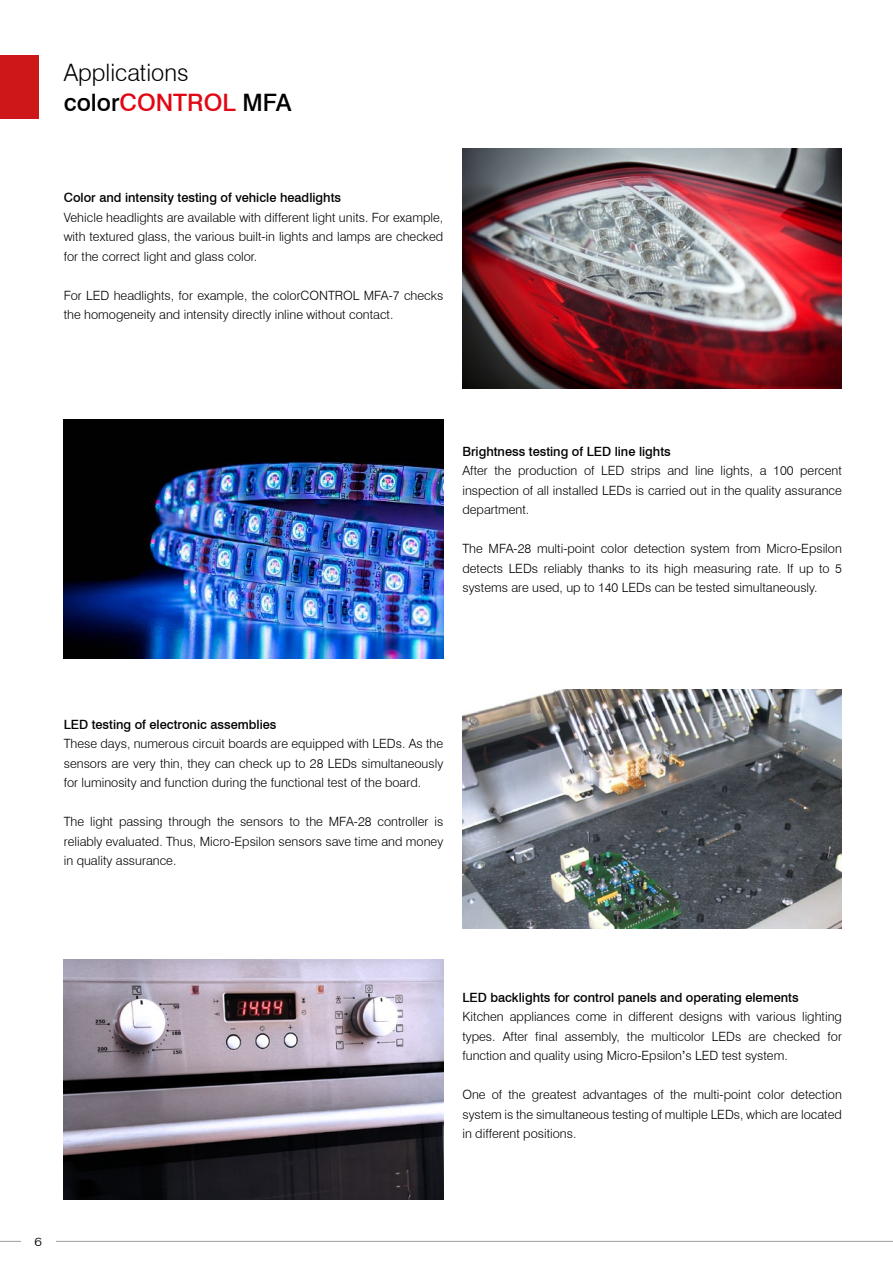
<style>
.page{position:relative;width:893px;height:1263px;background:#fff}
.page>*{position:absolute;margin:0;border:0;box-sizing:border-box;transform-origin:0 0}
.t1{font:300 24px/30px "Swiss 721 BT";color:#000}
.t2{font:300 12.75px/19.5px "Swiss 721 BT";color:#000;text-align:justify}
.t3{font:500 12.75px "Swiss 721 BT";color:#000}
.t4{font:300 12px "Swiss 721 BT";color:#000;scale:1.18 1}
.s1{font-weight:500}
.s2{font-weight:500;color:#e30613}
</style>
<div class="page">
<div style="left:0;top:55px;width:38px;height:64px;background:#cd1719"></div>
<hr style="left:0;top:1241px;width:893px;height:1px;background:#9d9d9c">
<div style="left:21px;top:1220px;width:34px;height:43px;background:#fff"></div>
<img style="left:462px;top:149px;width:380px;height:239px">
<img style="left:462px;top:689px;width:380px;height:240px">
<img style="left:64px;top:419px;width:379px;height:240px">
<img style="left:64px;top:960px;width:379px;height:239px">
<h1 class="t1" style="left:64px;top:58px;width:229px">Applications <span class="s1">color</span><span class="s2">CONTROL</span> <span class="s1">MFA</span></h1>
<p class="t3" style="left:64px;top:190px;width:279px">Color and intensity testing of vehicle headlights</p>
<p class="t2" style="left:64px;top:207px;width:381px">Vehicle headlights are available with different light units. For example, with textured glass, the various built-in lights and lamps are checked for the correct light and glass color.</p>
<p class="t2" style="left:64px;top:285px;width:381px">For LED headlights, for example, the colorCONTROL MFA-7 checks the homogeneity and intensity directly inline without contact.</p>
<p class="t3" style="left:462px;top:443px;width:210px">Brightness testing of LED line lights</p>
<p class="t2" style="left:462px;top:461px;width:381px">After the production of LED strips and line lights, a 100 percent inspection of all installed LEDs is carried out in the quality assurance department.</p>
<p class="t2" style="left:462px;top:539px;width:381px">The MFA-28 multi-point color detection system from Micro-Epsilon detects LEDs reliably thanks to its high measuring rate. If up to 5 systems are used, up to 140 LEDs can be tested simultaneously.</p>
<p class="t3" style="left:64px;top:716px;width:214px">LED testing of electronic assemblies</p>
<p class="t2" style="left:64px;top:734px;width:381px">These days, numerous circuit boards are equipped with LEDs. As the sensors are very thin, they can check up to 28 LEDs simultaneously for luminosity and function during the functional test of the board.</p>
<p class="t2" style="left:64px;top:812px;width:381px">The light passing through the sensors to the MFA-28 controller is reliably evaluated. Thus, Micro-Epsilon sensors save time and money in quality assurance.</p>
<p class="t4" style="left:35px;top:1235px;width:8px">6</p>
<p class="t3" style="left:462px;top:989px;width:338px">LED backlights for control panels and operating elements</p>
<p class="t2" style="left:462px;top:1007px;width:381px">Kitchen appliances come in different designs with various lighting types. After final assembly, the multicolor LEDs are checked for function and quality using Micro-Epsilon<span class="s1">’</span>s LED test system.</p>
<p class="t2" style="left:462px;top:1085px;width:381px">One of the greatest advantages of the multi-point color detection system is the simultaneous testing of multiple LEDs, which are located in different positions.</p>
</div>
